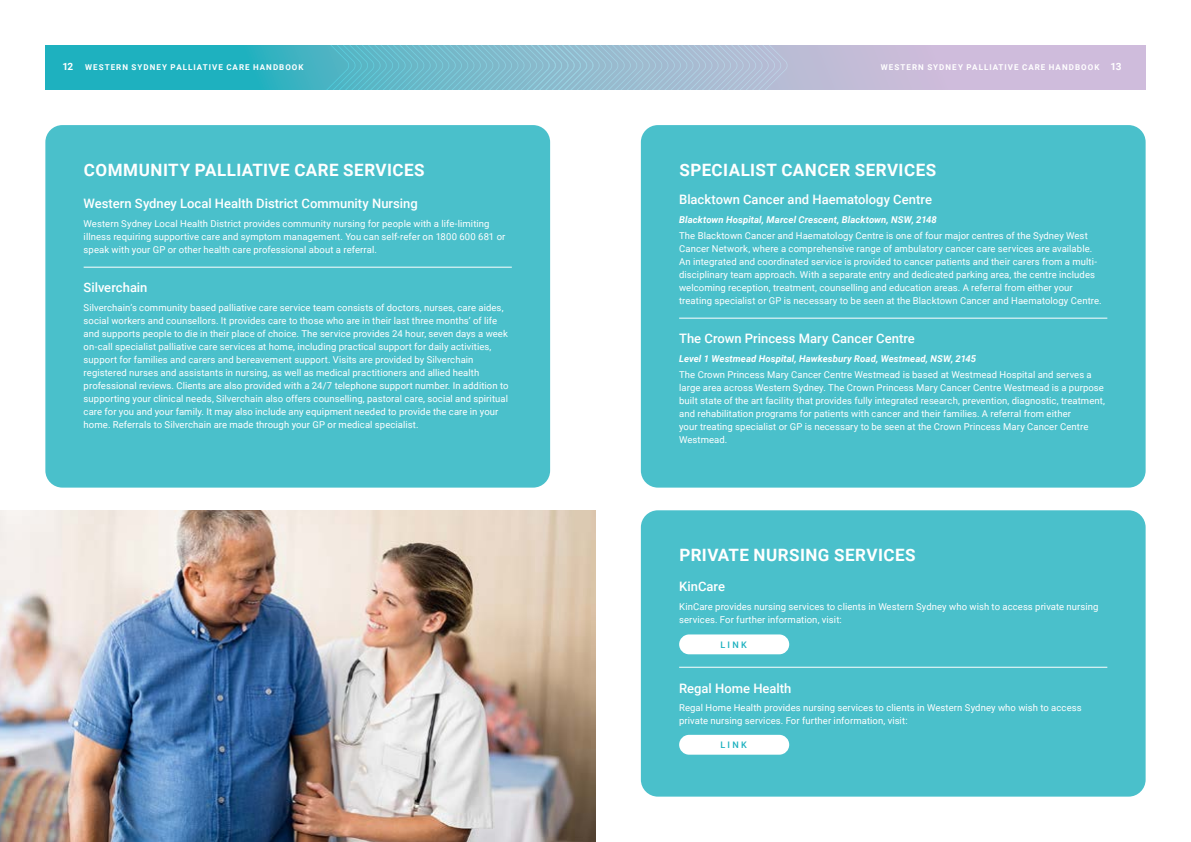
<style>
.page{position:relative;width:1191px;height:842px;background:#fff}
.page>*{position:absolute;margin:0;border:0;box-sizing:border-box;transform-origin:0 0}
.t1{font:700 17px "Roboto";letter-spacing:.03em;color:#fff}
.t2{font:500 13px "Roboto";color:#fff}
.t3{font:9.5px/13px "Roboto";letter-spacing:.01em;color:#fff}
.t4{font:italic 700 9.5px "Roboto";letter-spacing:.01em;color:#fff}
.t5{font:500 9px "Roboto";letter-spacing:.25em;color:#1db1bf}
.t6{font:700 8px "Roboto";letter-spacing:.13em;color:#fff}
.s1{font-size:10px}
</style>
<div class="page">
<svg style="left:45px;top:45px;width:1100px;height:44px;background:#81b7ce"></svg>
<svg style="left:324px;top:45px;width:463px;height:44px;background:#8abccf"></svg>
<div style="left:641px;top:510px;width:504px;height:287px;background:#4ac0cb;border-radius:17px"></div>
<hr style="left:679px;top:667px;width:428px;height:1px;background:#fff">
<div style="left:679px;top:634px;width:110px;height:20px;background:#fff;border-radius:10px"></div>
<div style="left:679px;top:735px;width:110px;height:20px;background:#fff;border-radius:10px"></div>
<div style="left:45px;top:125px;width:505px;height:363px;background:#4ac0cb;border-radius:17px"></div>
<div style="left:641px;top:125px;width:504px;height:363px;background:#4ac0cb;border-radius:17px"></div>
<hr style="left:84px;top:267px;width:428px;height:1px;background:#fff">
<hr style="left:679px;top:318px;width:428px;height:1px;background:#fff">
<img style="left:0;top:510px;width:595px;height:332px">
<p class="t6" style="left:62px;top:62px;width:243px"><span class="s1">12</span> WESTERN SYDNEY PALLIATIVE CARE HANDBOOK</p>
<p class="t6" style="left:881px;top:62px;width:242px">WESTERN SYDNEY PALLIATIVE CARE HANDBOOK <span class="s1">13</span></p>
<h1 class="t1" style="left:84px;top:158px;width:342px">COMMUNITY PALLIATIVE CARE SERVICES</h1>
<h2 class="t2" style="left:84px;top:194px;width:336px">Western Sydney Local Health District Community Nursing</h2>
<p class="t3" style="left:84px;top:216px;width:423px">Western Sydney Local Health District provides community nursing for people with a life-limiting illness requiring supportive care and symptom management. You can self-refer on 1800 600 681 or speak with your GP or other health care professional about a referral.</p>
<h2 class="t2" style="left:84px;top:279px;width:65px">Silverchain</h2>
<p class="t3" style="left:84px;top:301px;width:426px">Silverchain’s community based palliative care service team consists of doctors, nurses, care aides, social workers and counsellors. It provides care to those who are in their last three months’ of life and supports people to die in their place of choice. The service provides 24 hour, seven days a week on-call specialist palliative care services at home, including practical support for daily activities, support for families and carers and bereavement support. Visits are provided by Silverchain registered nurses and assistants in nursing, as well as medical practitioners and allied health professional reviews. Clients are also provided with a 24/7 telephone support number. In addition to supporting your clinical needs, Silverchain also offers counselling, pastoral care, social and spiritual care for you and your family. It may also include any equipment needed to provide the care in your home. Referrals to Silverchain are made through your GP or medical specialist.</p>
<h1 class="t1" style="left:679px;top:158px;width:258px">SPECIALIST CANCER SERVICES</h1>
<h2 class="t2" style="left:679px;top:190px;width:254px">Blacktown Cancer and Haematology Centre</h2>
<p class="t4" style="left:679px;top:213px;width:259px">Blacktown Hospital, Marcel Crescent, Blacktown, NSW, 2148</p>
<p class="t3" style="left:679px;top:228px;width:424px">The Blacktown Cancer and Haematology Centre is one of four major centres of the Sydney West Cancer Network, where a comprehensive range of ambulatory cancer care services are available.<br>An integrated and coordinated service is provided to cancer patients and their carers from a multi&shy;disciplinary team approach. With a separate entry and dedicated parking area, the centre includes welcoming reception, treatment, counselling and education areas. A referral from either your treating specialist or GP is necessary to be seen at the Blacktown Cancer and Haematology Centre.</p>
<h2 class="t2" style="left:679px;top:330px;width:237px">The Crown Princess Mary Cancer Centre</h2>
<p class="t4" style="left:679px;top:352px;width:299px">Level 1 Westmead Hospital, Hawkesbury Road, Westmead, NSW, 2145</p>
<p class="t3" style="left:679px;top:368px;width:427px">The Crown Princess Mary Cancer Centre Westmead is based at Westmead Hospital and serves a large area across Western Sydney. The Crown Princess Mary Cancer Centre Westmead is a purpose built state of the art facility that provides fully integrated research, prevention, diagnostic, treatment, and rehabilitation programs for patients with cancer and their families. A referral from either<br>your treating specialist or GP is necessary to be seen at the Crown Princess Mary Cancer Centre Westmead.</p>
<h1 class="t1" style="left:679px;top:543px;width:238px">PRIVATE NURSING SERVICES</h1>
<h2 class="t2" style="left:679px;top:577px;width:48px">KinCare</h2>
<p class="t3" style="left:679px;top:599px;width:421px">KinCare provides nursing services to clients in Western Sydney who wish to access private nursing services. For further information, visit:</p>
<p class="t5" style="left:720px;top:638px;width:28px">LINK</p>
<h2 class="t2" style="left:679px;top:679px;width:114px">Regal Home Health</h2>
<p class="t3" style="left:679px;top:701px;width:404px">Regal Home Health provides nursing services to clients in Western Sydney who wish to access private nursing services. For further information, visit:</p>
<p class="t5" style="left:720px;top:739px;width:28px">LINK</p>
</div>
